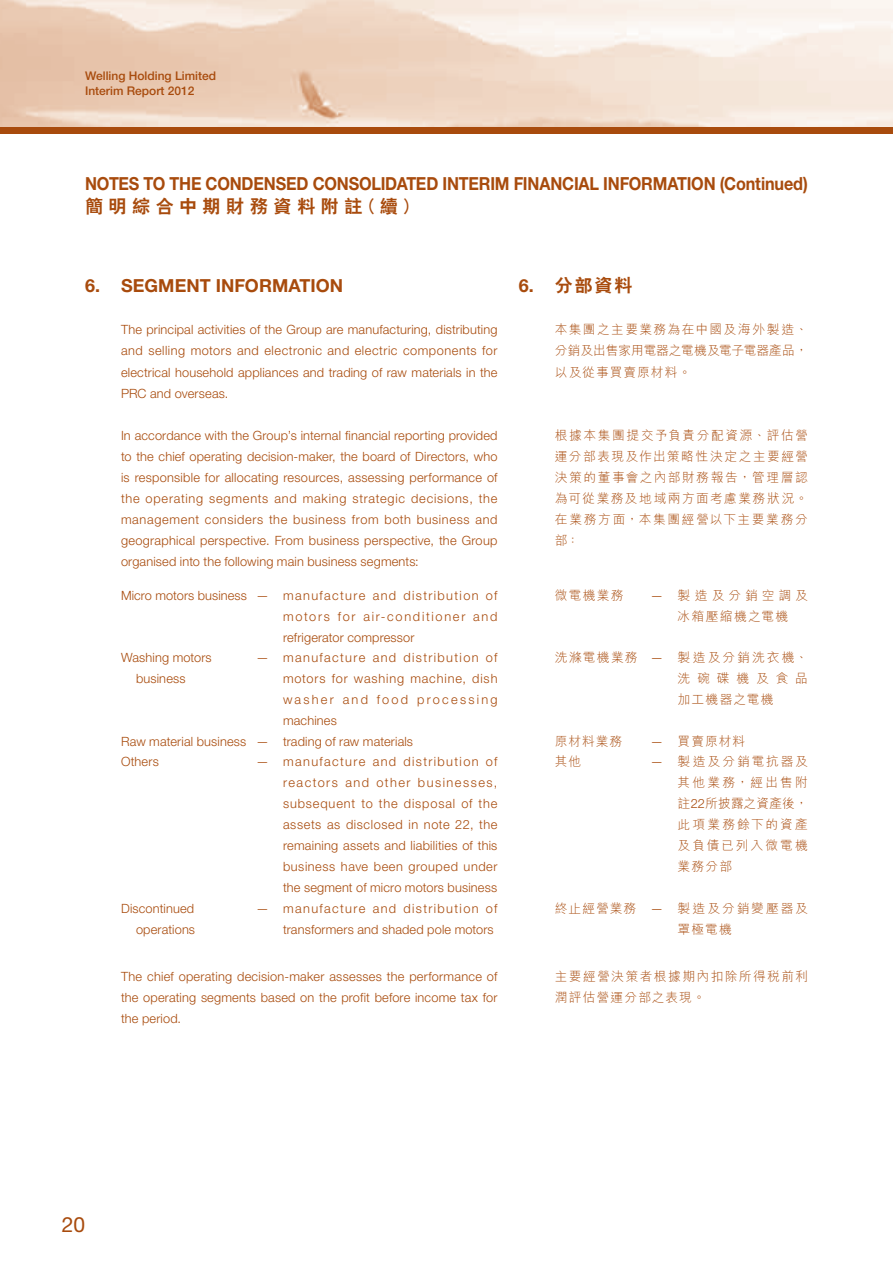
<style>
.page{position:relative;width:893px;height:1263px;background:#fff}
.page>*{position:absolute;margin:0;border:0;box-sizing:border-box;transform-origin:0 0}
.t1{font:21px "Helvetica Neue LT Std";color:#a84b0d}
._03_H1{font:700 18px "Helvetica Neue LT Std";letter-spacing:-.01em;color:#a84b0d;scale:.9 1}
._03_H1-2{font:800 18px "C Hei 2 HK";letter-spacing:.31em;color:#a84b0d}
._03_H1-3{font:700 18px "Helvetica Neue LT Std";letter-spacing:-.01em;color:#a84b0d}
._12___P2{font:300 12.75px/21px "Helvetica Neue LT Std";letter-spacing:.015em;color:#a84b0d;text-align:justify}
._11_P0{font:300 12.75px/21px "Helvetica Neue LT Std";letter-spacing:.02em;color:#a84b0d;text-align:justify}
._12___P2-2{font:300 12.75px/21px "M Hei HK";letter-spacing:.105em;color:#a84b0d;text-align:justify}
._15_Table_Stub{font:300 12.75px/21px "Helvetica Neue LT Std";letter-spacing:.01em;color:#a84b0d}
._11_P0-2{font:300 12.75px/21px "M Hei HK";letter-spacing:.15em;color:#a84b0d;text-align:justify}
._15_Table_Stub-2{font:300 12.75px "M Hei HK";letter-spacing:.085em;color:#a84b0d}
._11_P0-3{font:300 12.75px/21px "M Hei HK";letter-spacing:.21em;color:#a84b0d}
.t2{font:500 12px/14.9px "Helvetica Neue LT Std";color:#a84b0d}
.s1{font-family:"Helvetica Neue LT Std";font-weight:700}
.s2{font-family:"Helvetica Neue LT Std"}
</style>
<div class="page">
<img style="left:0;top:0;width:893px;height:128px">
<div style="left:0;top:128px;width:893px;height:6px;background:#a84b0d"></div>
<p class="t2" style="left:85px;top:68px;width:133px">Welling Holding Limited<br>Interim Report 2012</p>
<h2 class="_03_H1" style="left:85px;top:172px;width:805px">NOTES TO THE CONDENSED CONSOLIDATED INTERIM FINANCIAL INFORMATION (Continued)</h2>
<h2 class="_03_H1-2" style="left:85px;top:195px;width:336px">簡明綜合中期財務資料附註（續）</h2>
<p class="_03_H1-3" style="left:85px;top:275px;width:260px">6. SEGMENT INFORMATION</p>
<p class="_12___P2" style="left:121px;top:319px;width:378px">The principal activities of the Group are manufacturing, distributing and selling motors and electronic and electric components for electrical household appliances and trading of raw materials in the PRC and overseas.</p>
<p class="_12___P2" style="left:121px;top:424px;width:378px">In accordance with the Group’s internal financial reporting provided to the chief operating decision-maker, the board of Directors, who is responsible for allocating resources, assessing performance of the operating segments and making strategic decisions, the management considers the business from both business and geographical perspective. From business perspective, the Group organised into the following main business segments:</p>
<p class="_15_Table_Stub" style="left:121px;top:584px;width:127px">Micro motors business</p>
<p class="_15_Table_Stub" style="left:256px;top:584px;width:14px">—</p>
<p class="_11_P0" style="left:283px;top:584px;width:216px">manufacture and distribution of motors for air-conditioner and refrigerator compressor</p>
<p class="_15_Table_Stub" style="left:136px;top:647px;width:77px;text-indent:-15px">Washing motors business</p>
<p class="_15_Table_Stub" style="left:256px;top:647px;width:14px">—</p>
<p class="_11_P0" style="left:283px;top:647px;width:216px">manufacture and distribution of motors for washing machine, dish washer and food processing machines</p>
<p class="_15_Table_Stub" style="left:121px;top:730px;width:127px">Raw material business</p>
<p class="_15_Table_Stub" style="left:256px;top:730px;width:14px">—</p>
<p class="_11_P0" style="left:283px;top:730px;width:132px">trading of raw materials</p>
<p class="_15_Table_Stub" style="left:121px;top:751px;width:39px">Others</p>
<p class="_15_Table_Stub" style="left:256px;top:751px;width:14px">—</p>
<p class="_11_P0" style="left:283px;top:751px;width:216px">manufacture and distribution of reactors and other businesses, subsequent to the disposal of the assets as disclosed in note 22, the remaining assets and liabilities of this business have been grouped under the segment of micro motors business</p>
<p class="_15_Table_Stub" style="left:121px;top:897px;width:76px;text-align:right">Discontinued operations</p>
<p class="_15_Table_Stub" style="left:256px;top:897px;width:14px">—</p>
<p class="_11_P0" style="left:283px;top:897px;width:216px">manufacture and distribution of transformers and shaded pole motors</p>
<p class="_12___P2" style="left:121px;top:966px;width:378px">The chief operating decision-maker assesses the performance of the operating segments based on the profit before income tax for the period.</p>
<p class="_03_H1-2" style="left:519px;top:274px;width:115px"><span class="s1">6.</span> 分部資料</p>
<p class="_12___P2-2" style="left:555px;top:319px;width:255px">本集團之主要業務為在中國及海外製造、分銷及出售家用電器之電機及電子電器產品，以及從事買賣原材料。</p>
<p class="_12___P2-2" style="left:555px;top:424px;width:255px">根據本集團提交予負責分配資源、評估營運分部表現及作出策略性決定之主要經營決策的董事會之內部財務報告，管理層認為可從業務及地域兩方面考慮業務狀況。在業務方面，本集團經營以下主要業務分部：</p>
<p class="_15_Table_Stub-2" style="left:555px;top:586px;width:70px">微電機業務</p>
<p class="_15_Table_Stub" style="left:651px;top:584px;width:14px">—</p>
<p class="_11_P0-3" style="left:678px;top:584px;width:132px">製造及分銷空調及冰箱壓縮機之電機</p>
<p class="_15_Table_Stub-2" style="left:555px;top:648px;width:84px">洗滌電機業務</p>
<p class="_15_Table_Stub" style="left:651px;top:647px;width:14px">—</p>
<p class="_11_P0-2" style="left:678px;top:646px;width:132px">製造及分銷洗衣機、洗碗碟機及食品加工機器之電機</p>
<p class="_15_Table_Stub-2" style="left:555px;top:732px;width:69px">原材料業務</p>
<p class="_15_Table_Stub" style="left:651px;top:730px;width:14px">—</p>
<p class="_11_P0-2" style="left:678px;top:730px;width:69px">買賣原材料</p>
<p class="_15_Table_Stub-2" style="left:555px;top:752px;width:28px">其他</p>
<p class="_15_Table_Stub" style="left:651px;top:751px;width:14px">—</p>
<p class="_11_P0-2" style="left:678px;top:750px;width:132px">製造及分銷電抗器及其他業務，經出售附註<span class="s2">22</span>所披露之資產後，此項業務餘下的資產及負債已列入微電機業務分部</p>
<p class="_15_Table_Stub-2" style="left:555px;top:899px;width:83px">終止經營業務</p>
<p class="_15_Table_Stub" style="left:651px;top:897px;width:14px">—</p>
<p class="_11_P0-2" style="left:678px;top:897px;width:132px">製造及分銷變壓器及罩極電機</p>
<p class="_12___P2-2" style="left:555px;top:966px;width:255px">主要經營決策者根據期內扣除所得稅前利潤評估營運分部之表現。</p>
<h1 class="t1" style="left:62px;top:1212px;width:25px">20</h1>
</div>
